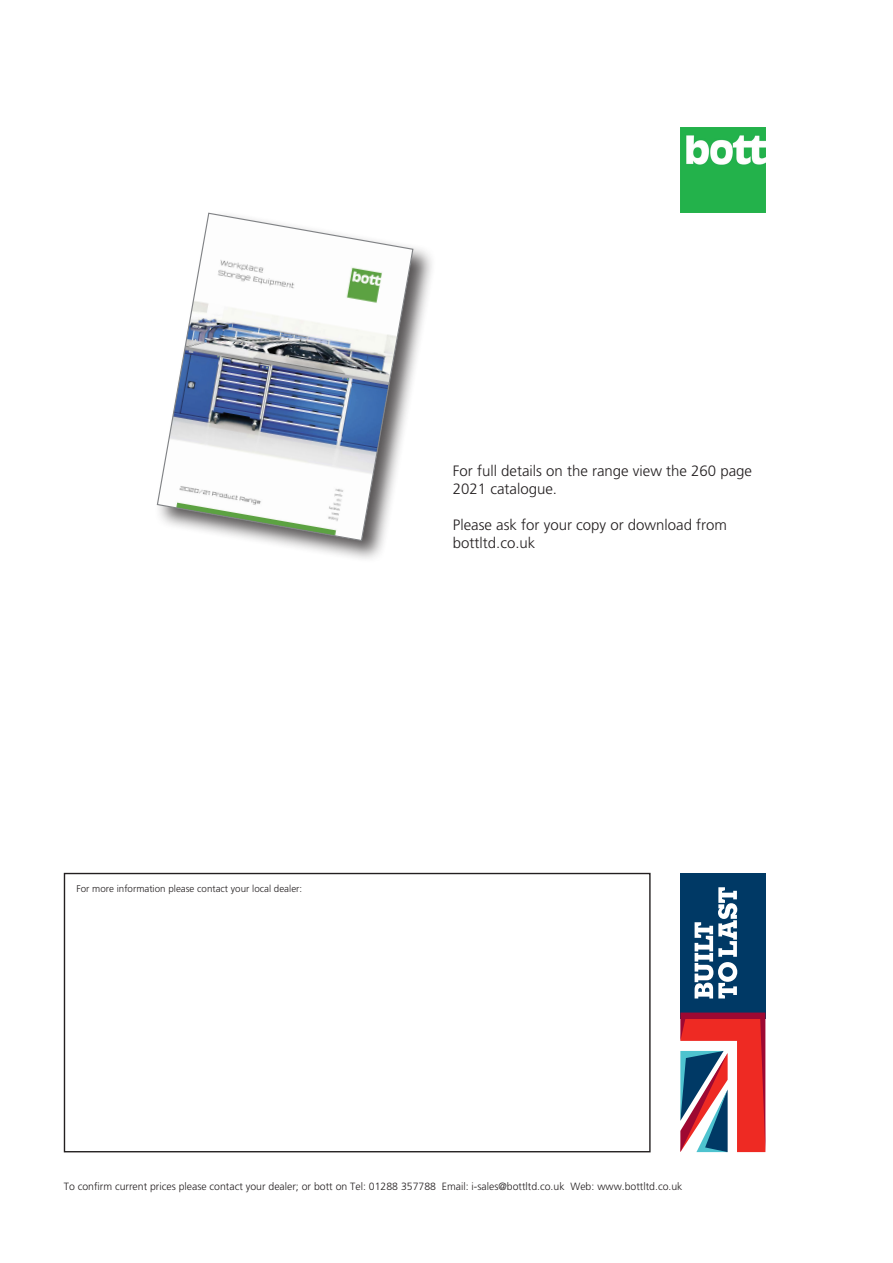
<style>
.page{position:relative;width:893px;height:1263px;background:#fff}
.page>*{position:absolute;margin:0;border:0;box-sizing:border-box;transform-origin:0 0}
.index_page{font:300 15px/18px "Frutiger LT Pro";color:#231f20}
.t1{font:300 10.5px "Frutiger LT Pro";color:#231f20}
.t2{font:300 9.75px "Frutiger LT Pro";color:#231f20}
</style>
<div class="page">
<div style="left:154px;top:210px;width:282px;height:354px;background:#231f20;opacity:.75"></div>
<svg style="left:156px;top:212px;width:258px;height:330px"></svg>
<img style="left:680px;top:128px;width:85px;height:85px">
<div style="left:680px;top:873px;width:85px;height:146px;background:#003965"></div>
<svg style="left:680px;top:1012px;width:85px;height:140px"></svg>
<svg style="left:695px;top:887px;width:42px;height:111px"></svg>
<div style="left:64px;top:873px;width:587px;height:279px;border:1px solid #231f20"></div>
<p class="t2" style="left:77px;top:883px;width:227px">For more information please contact your local dealer:</p>
<p class="index_page" style="left:453px;top:462px;width:301px">For full details on the range view the 260 page<br>2021 catalogue.</p>
<p class="index_page" style="left:453px;top:516px;width:276px">Please ask for your copy or download from bottltd.co.uk</p>
<p class="t1" style="left:64px;top:1180px;width:620px">To confirm current prices please contact your dealer; or bott on Tel: 01288 357788 Email: i-sales@bottltd.co.uk Web: www.bottltd.co.uk</p>
</div>
